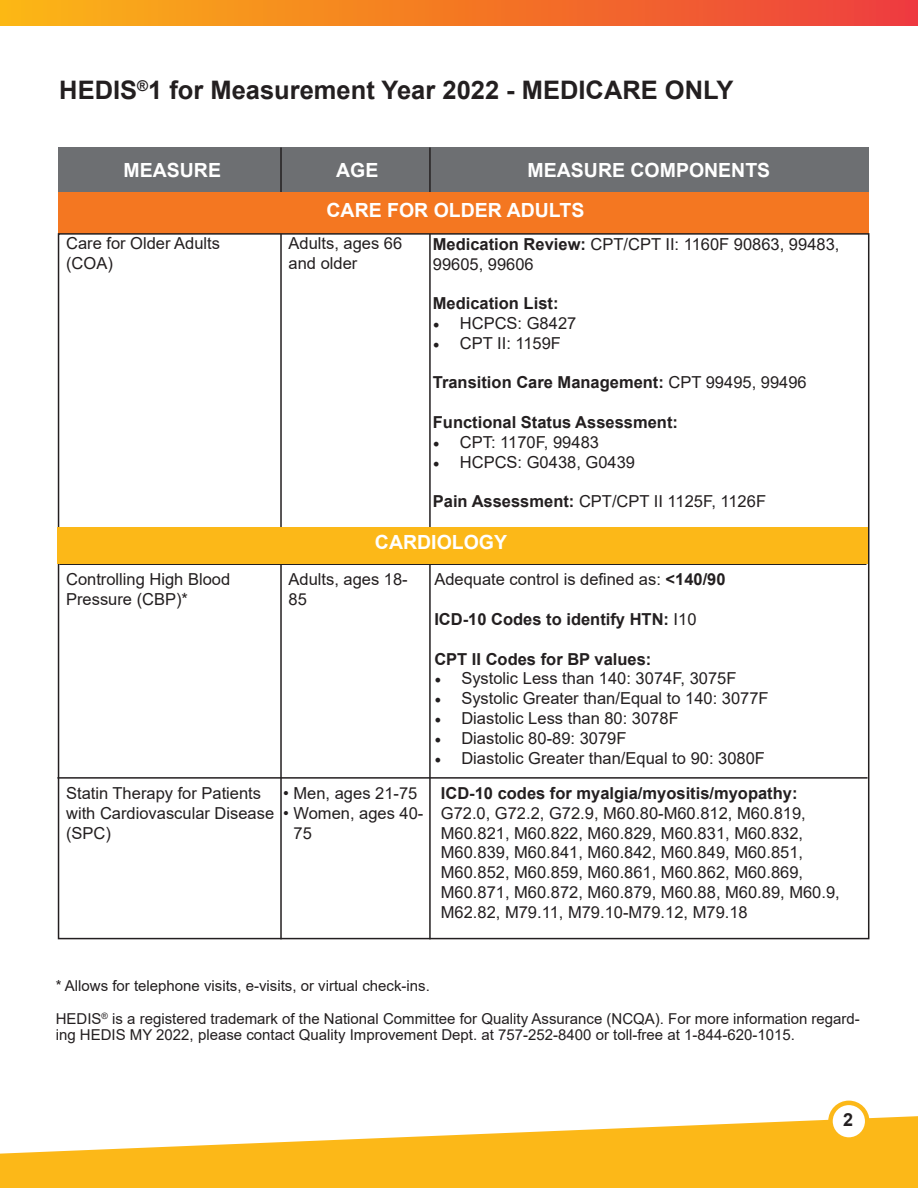
<style>
.page{position:relative;width:918px;height:1188px;background:#fff}
.page>*{position:absolute;margin:0;border:0;box-sizing:border-box;transform-origin:0 0}
.t1{font:700 25.5px "Arial";color:#231f20}
.t2{font:700 19.5px "Arial";color:#fff}
.t3{font:700 18px "Arial";color:#231f20}
.t4{font:16.5px/19.8px "Arial";color:#231f20}
.t5{font:700 16.5px "Arial";color:#231f20}
.t6{font:15px/16.5px "Arial";color:#231f20}
.s1{font-weight:700}
.s2{font-family:"Minion Pro";font-size:18px}
.s3{font-weight:400}
</style>
<div class="page">
<div style="left:59px;top:147px;width:810px;height:46px;background:#6d6f72"></div>
<hr style="left:280px;top:147px;width:2px;height:792px;background:#231f20">
<hr style="left:429px;top:147px;width:2px;height:792px;background:#231f20">
<hr style="left:59px;top:564px;width:807px;height:1px;background:#231f20">
<div style="left:59px;top:193px;width:810px;height:41px;background:#f47721"></div>
<hr style="left:57px;top:777px;width:811px;height:2px;background:#231f20">
<div style="left:57px;top:527px;width:811px;height:37px;background:#fcb818"></div>
<svg style="left:0;top:1116px;width:918px;height:72px;fill:#fcb818"></svg>
<svg style="left:830px;top:1103px;width:37px;height:37px"></svg>
<div style="left:828px;top:1101px;width:41px;height:41px;border:4px solid #fcb818;border-radius:50%"></div>
<div style="left:0;top:0;width:918px;height:26px;background:linear-gradient(to right,#fbb612,#ed3c3c)"></div>
<p class="t1" style="left:59px;top:72px;width:676px">HEDIS<sup>®</sup>1 for Measurement Year 2022 - MEDICARE ONLY</p>
<p class="t2" style="left:124px;top:156px;width:99px">MEASURE</p>
<p class="t2" style="left:336px;top:156px;width:44px">AGE</p>
<p class="t2" style="left:528px;top:156px;width:244px">MEASURE COMPONENTS</p>
<p class="t2" style="left:327px;top:196px;width:259px">CARE FOR OLDER ADULTS</p>
<p class="t4" style="left:66px;top:233px;width:156px">Care for Older Adults (COA)</p>
<p class="t4" style="left:289px;top:233px;width:115px">Adults, ages 66 and older</p>
<p class="t4" style="left:433px;top:234px;width:408px"><span class="s1">Medication Review:</span> CPT/CPT II: 1160F 90863, 99483,<br>99605, 99606</p>
<p class="t5" style="left:433px;top:292px;width:127px">Medication List:</p>
<p class="t4" style="left:433px;top:313px;width:145px"><span class="s2">•</span> HCPCS: G8427</p>
<p class="t4" style="left:433px;top:333px;width:130px"><span class="s2">•</span> CPT II: 1159F</p>
<p class="t5" style="left:433px;top:371px;width:375px">Transition Care Management: <span class="s3">CPT 99495, 99496</span></p>
<p class="t5" style="left:433px;top:411px;width:247px">Functional Status Assessment:</p>
<p class="t4" style="left:433px;top:432px;width:168px"><span class="s2">•</span> CPT: 1170F, 99483</p>
<p class="t4" style="left:433px;top:452px;width:204px"><span class="s2">•</span> HCPCS: G0438, G0439</p>
<p class="t4" style="left:433px;top:491px;width:335px"><span class="s1">Pain Assessment:</span> CPT/CPT II 1125F, 1126F</p>
<p class="t4" style="left:66px;top:570px;width:166px">Controlling High Blood</p>
<p class="t4" style="left:66px;top:589px;width:123px">Pressure (CBP)*</p>
<p class="t4" style="left:66px;top:783px;width:197px">Statin Therapy for Patients</p>
<p class="t4" style="left:66px;top:803px;width:210px">with Cardiovascular Disease</p>
<p class="t4" style="left:66px;top:823px;width:46px">(SPC)</p>
<p class="t2" style="left:375px;top:528px;width:134px">CARDIOLOGY</p>
<p class="t4" style="left:289px;top:570px;width:121px">Adults, ages 18-<br>85</p>
<p class="t4" style="left:283px;top:783px;width:136px">• Men, ages 21-75</p>
<p class="t4" style="left:294px;top:803px;width:131px;text-indent:-10px">• Women, ages 40-<br>75</p>
<p class="t4" style="left:434px;top:570px;width:293px">Adequate control is defined as: <span class="s1">&lt;140/90</span></p>
<p class="t5" style="left:434px;top:608px;width:264px">ICD-10 Codes to identify HTN: <span class="s3">I10</span></p>
<p class="t5" style="left:434px;top:647px;width:218px">CPT II Codes for BP values:</p>
<p class="t4" style="left:434px;top:669px;width:304px"><span class="s2">•</span> Systolic Less than 140: 3074F, 3075F</p>
<p class="t4" style="left:434px;top:688px;width:336px"><span class="s2">•</span> Systolic Greater than/Equal to 140: 3077F</p>
<p class="t4" style="left:434px;top:708px;width:246px"><span class="s2">•</span> Diastolic Less than 80: 3078F</p>
<p class="t4" style="left:434px;top:728px;width:194px"><span class="s2">•</span> Diastolic 80-89: 3079F</p>
<p class="t4" style="left:434px;top:748px;width:332px"><span class="s2">•</span> Diastolic Greater than/Equal to 90: 3080F</p>
<p class="t5" style="left:441px;top:782px;width:358px">ICD-10 codes for myalgia/myositis/myopathy:</p>
<p class="t4" style="left:441px;top:803px;width:400px">G72.0, G72.2, G72.9, M60.80-M60.812, M60.819, M60.821, M60.822, M60.829, M60.831, M60.832, M60.839, M60.841, M60.842, M60.849, M60.851, M60.852, M60.859, M60.861, M60.862, M60.869, M60.871, M60.872, M60.879, M60.88, M60.89, M60.9, M62.82, M79.11, M79.10-M79.12, M79.18</p>
<p class="t6" style="left:56px;top:977px;width:376px">* Allows for telephone visits, e-visits, or virtual check-ins.</p>
<p class="t6" style="left:56px;top:1010px;width:806px">HEDIS<sup>®</sup> is a registered trademark of the National Committee for Quality Assurance (NCQA). For more information regard&shy;ing HEDIS MY 2022, please contact Quality Improvement Dept. at 757-252-8400 or toll-free at 1-844-620-1015.</p>
<p class="t3" style="left:843px;top:1107px;width:12px">2</p>
</div>
